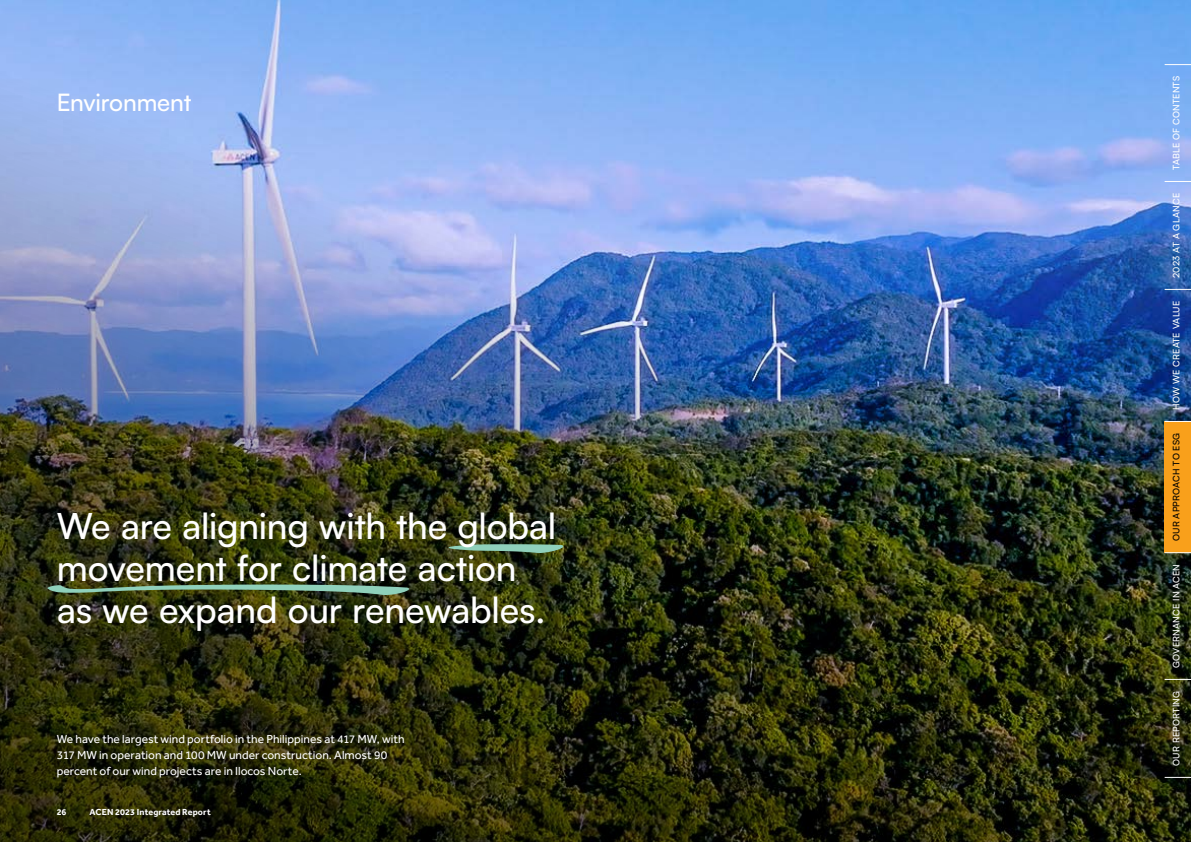
<style>
.page{position:relative;width:1191px;height:842px;background:#fff}
.page>*{position:absolute;margin:0;border:0;box-sizing:border-box;transform-origin:0 0}
.t1{font:500 36px/42px "Satoshi";letter-spacing:-.005em;color:#fff}
.t2{font:500 24px "Satoshi";letter-spacing:-.01em;color:#fff}
.t3{font:12px/16px "Effra";color:#fff}
.t4{font:500 9px "Satoshi";letter-spacing:.025em;color:#fff}
.t5{font:700 9px "Effra";letter-spacing:.015em;color:#fff}
.t6{font:500 9px "Satoshi";letter-spacing:.02em;color:#000}
</style>
<div class="page">
<img style="left:0;top:0;width:1191px;height:842px">
<svg style="left:47px;top:584px;width:362px;height:11px;background:#5c7c5d"></svg>
<svg style="left:448px;top:544px;width:115px;height:9px"></svg>
<div style="left:56px;top:735px;width:352px;height:46px;background:#000;opacity:.22"></div>
<svg style="left:1164px;top:64px;width:27px;height:1px"></svg>
<div style="left:1164px;top:422px;width:27px;height:131px;background:#f9a01b"></div>
<svg style="left:1164px;top:289px;width:27px;height:1px"></svg>
<svg style="left:1164px;top:421px;width:27px;height:1px"></svg>
<svg style="left:1164px;top:552px;width:27px;height:1px"></svg>
<svg style="left:1164px;top:679px;width:27px;height:1px"></svg>
<svg style="left:1164px;top:777px;width:27px;height:1px"></svg>
<svg style="left:1164px;top:181px;width:27px;height:1px"></svg>
<h2 class="t2" style="left:57px;top:86px;width:136px">Environment</h2>
<h1 class="t1" style="left:57px;top:503px;width:501px">We are aligning with the global movement for climate action as we expand our renewables.</h1>
<p class="t3" style="left:57px;top:731px;width:349px">We have the largest wind portfolio in the Philippines at 417 MW, with<br>317 MW in operation and 100 MW under construction. Almost 90 percent of our wind projects are in Ilocos Norte.</p>
<p class="t5" style="left:57px;top:806px;width:11px">26</p>
<p class="t5" style="left:89px;top:806px;width:123px">ACEN 2023 Integrated Report</p>
<p class="t4" style="left:1170px;top:170px;width:95px;rotate:-90deg">TABLE OF CONTENTS</p>
<p class="t4" style="left:1170px;top:278px;width:86px;rotate:-90deg">2023 AT A GLANCE</p>
<p class="t4" style="left:1170px;top:410px;width:111px;rotate:-90deg">HOW WE CREATE VALUE</p>
<p class="t6" style="left:1170px;top:541px;width:110px;rotate:-90deg">OUR APPROACH TO ESG</p>
<p class="t4" style="left:1170px;top:668px;width:105px;rotate:-90deg">GOVERNANCE IN ACEN</p>
<p class="t4" style="left:1170px;top:766px;width:77px;rotate:-90deg">OUR REPORTING</p>
</div>
